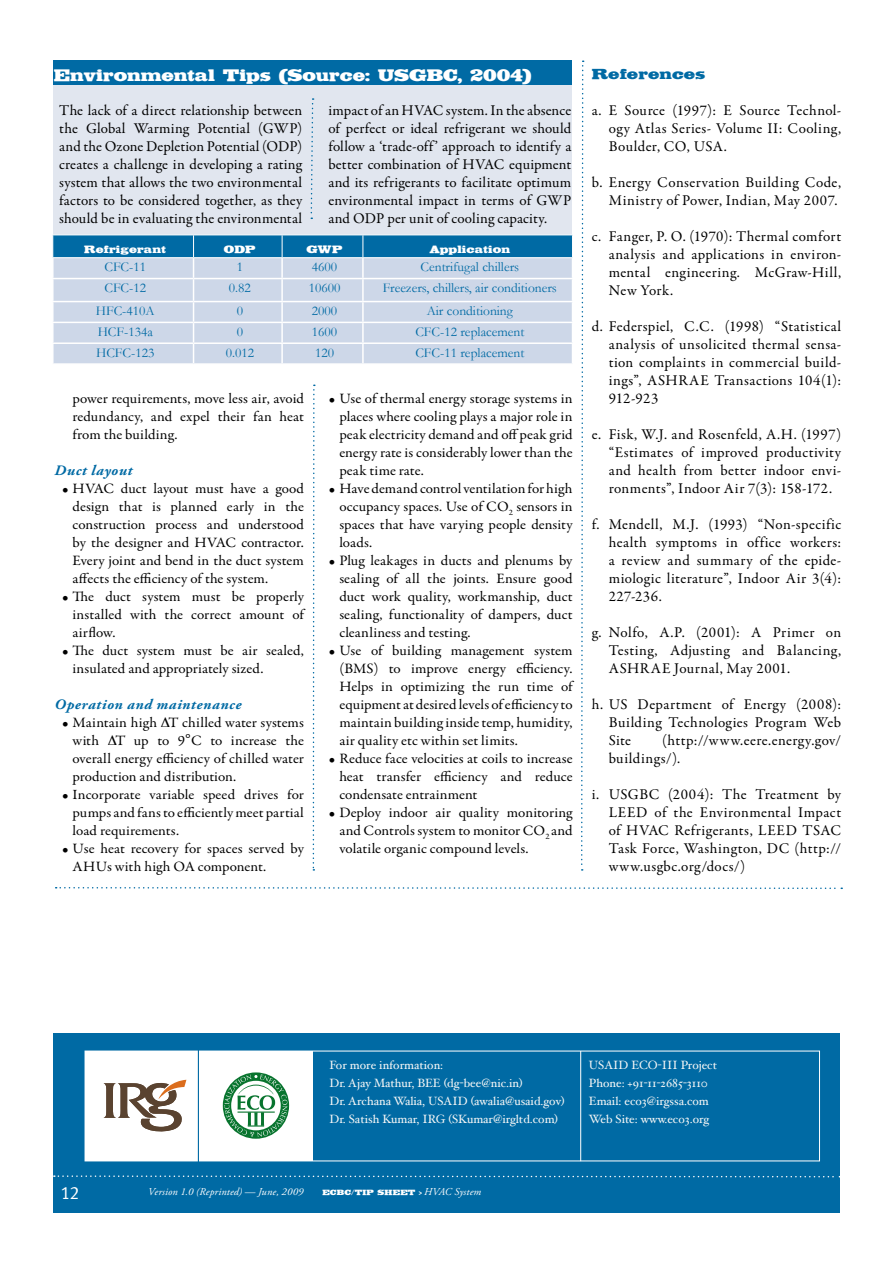
<style>
.page{position:relative;width:893px;height:1263px;background:#fff}
.page>*{position:absolute;margin:0;border:0;box-sizing:border-box;transform-origin:0 0}
.t1{font:18px "Meta Caps";color:#fff}
.t2{font:16.5px "Saloon";color:#fff}
.t3{font:15px/18px "Garamond Premr Pro";letter-spacing:.025em;color:#000;text-align:justify}
.t4{font:14.4px/18px "Garamond Premr Pro";color:#000;text-align:justify;scale:1.04 1}
.t5{font:italic 700 14.4px "Adobe Garamond Pro";letter-spacing:.045em;color:#006aa4;scale:1.04 1}
.t6{font:14.4px "Saloon";letter-spacing:.01em;color:#006aa4;scale:1.04 1}
.t7{font:14.1px/18px "Garamond Premr Pro";letter-spacing:.005em;color:#000;text-align:justify;scale:1.06 1}
.t8{font:13.5px "Garamond";color:#006aa4}
.t9{font:12px/18px "Hoefler Text";color:#f5f6f6}
.t10{font:italic 10.5px "Adobe Garamond Pro";letter-spacing:.02em;color:#fff}
.t11{font:10.5px "Saloon";letter-spacing:.01em;color:#fff}
.t12{font:7.5px "Saloon";letter-spacing:.03em;color:#fff}
.s1{font-size:17.25px}
.s2{color:#cdd7e8}
.s3{font-family:"Memphis";font-weight:800}
.s4{font-family:"Adobe Garamond Pro";font-style:italic;font-size:10.5px}
</style>
<div class="page">
<div style="left:53px;top:1033px;width:787px;height:180px;background:#006aa4"></div>
<hr style="left:580px;top:1051px;width:1px;height:110px;background:#fff">
<svg style="left:54px;top:1175px;width:786px;height:3px"></svg>
<div style="left:85px;top:1051px;width:228px;height:110px;background:#fff"></div>
<hr style="left:198px;top:1048px;width:1px;height:117px;background:#006aa4">
<svg style="left:223px;top:1072px;width:66px;height:67px"></svg>
<svg style="left:104px;top:1080px;width:82px;height:51px"></svg>
<div style="left:53px;top:62px;width:518px;height:297px;background:#e1e6ef"></div>
<svg style="left:52px;top:235px;width:521px;height:128px;background:#adc7dd"></svg>
<hr style="left:52px;top:257px;width:142px;height:1px;background:#fff">
<hr style="left:194px;top:257px;width:88px;height:1px;background:#fff">
<hr style="left:282px;top:257px;width:81px;height:1px;background:#fff">
<hr style="left:363px;top:257px;width:210px;height:1px;background:#fff">
<div style="left:54px;top:61px;width:518px;height:24px;background:#006aa4"></div>
<svg style="left:581px;top:61px;width:3px;height:810px"></svg>
<svg style="left:312px;top:385px;width:3px;height:486px"></svg>
<svg style="left:56px;top:887px;width:786px;height:2px"></svg>
<svg style="left:310px;top:98px;width:4px;height:121px"></svg>
<p class="t2" style="left:54px;top:65px;width:479px">Environmental Tips (Source: USGBC, 2004)</p>
<p class="t3" style="left:59px;top:101px;width:244px">The lack of a direct relationship between the Global Warming Potential (GWP) and the Ozone Depletion Potential (ODP) creates a challenge in developing a rating system that allows the two environmental factors to be considered together, as they should be in evaluating the environmental</p>
<p class="t3" style="left:328px;top:101px;width:244px">impact of an HVAC system. In the absence of perfect or ideal refrigerant we should follow a ‘trade-off’ approach to identify a better combination of HVAC equipment and its refrigerants to facilitate optimum environmental impact in terms of GWP and ODP per unit of cooling capacity.</p>
<p class="t11" style="left:84px;top:242px;width:83px">Refrigerant</p>
<p class="t11" style="left:224px;top:242px;width:33px">ODP</p>
<p class="t11" style="left:307px;top:242px;width:37px">GWP</p>
<p class="t11" style="left:429px;top:242px;width:82px">Application</p>
<p class="t8" style="left:104px;top:259px;width:43px">CFC-11</p>
<p class="t8" style="left:237px;top:259px;width:8px">1</p>
<p class="t8" style="left:312px;top:259px;width:27px">4600</p>
<p class="t8" style="left:421px;top:259px;width:100px">Centrifugal chillers</p>
<p class="t8" style="left:104px;top:280px;width:43px">CFC-12</p>
<p class="t8" style="left:229px;top:280px;width:23px">0.82</p>
<p class="t8" style="left:309px;top:280px;width:33px">10600</p>
<p class="t8" style="left:383px;top:280px;width:176px">Freezers, chillers, air conditioners</p>
<p class="t8" style="left:96px;top:303px;width:60px">HFC-410A</p>
<p class="t8" style="left:237px;top:303px;width:8px">0</p>
<p class="t8" style="left:312px;top:303px;width:27px">2000</p>
<p class="t8" style="left:427px;top:303px;width:88px">Air conditioning</p>
<p class="t8" style="left:98px;top:323px;width:57px">HCF-134a</p>
<p class="t8" style="left:237px;top:323px;width:8px">0</p>
<p class="t8" style="left:312px;top:323px;width:27px">1600</p>
<p class="t8" style="left:415px;top:323px;width:110px">CFC-12 replacement</p>
<p class="t8" style="left:96px;top:344px;width:60px">HCFC-123</p>
<p class="t8" style="left:226px;top:344px;width:30px">0.012</p>
<p class="t8" style="left:315px;top:344px;width:20px">120</p>
<p class="t8" style="left:415px;top:344px;width:110px">CFC-11 replacement</p>
<p class="t4" style="left:73px;top:389px;width:224px">power requirements, move less air, avoid redundancy, and expel their fan heat from the building.</p>
<p class="t5" style="left:55px;top:462px;width:76px">Duct layout</p>
<p class="t4" style="left:73px;top:479px;width:224px;text-indent:-10px">• HVAC duct layout must have a good design that is planned early in the construction process and understood by the designer and HVAC contractor.<br>Every joint and bend in the duct system affects the efficiency of the system.</p>
<p class="t4" style="left:73px;top:587px;width:224px;text-indent:-10px">• The duct system must be properly installed with the correct amount of airflow.</p>
<p class="t4" style="left:73px;top:641px;width:224px;text-indent:-10px">• The duct system must be air sealed, insulated and appropriately sized.</p>
<p class="t5" style="left:55px;top:696px;width:181px">Operation and maintenance</p>
<p class="t4" style="left:73px;top:713px;width:224px;text-indent:-11px">• Maintain high T chilled water systems with T up to 9<span class="s1">°</span>C to increase the overall energy efficiency of chilled water production and distribution.</p>
<p class="t7" style="left:73px;top:785px;width:220px;text-indent:-10px">• Incorporate variable speed drives for pumps and fans to efficiently meet partial load requirements.</p>
<p class="t4" style="left:73px;top:839px;width:224px;text-indent:-10px">• Use heat recovery for spaces served by<br>AHUs with high OA component.</p>
<p class="t4" style="left:339px;top:389px;width:226px;text-indent:-11px">• Use of thermal energy storage systems in places where cooling plays a major role in peak electricity demand and off peak grid energy rate is considerably lower than the peak time rate.</p>
<p class="t4" style="left:339px;top:479px;width:226px;text-indent:-10px">• Have demand control ventilation for high occupancy spaces. Use of CO<sub>2</sub> sensors in spaces that have varying people density loads.</p>
<p class="t4" style="left:339px;top:551px;width:226px;text-indent:-10px">• Plug leakages in ducts and plenums by sealing of all the joints. Ensure good duct work quality, workmanship, duct sealing, functionality of dampers, duct cleanliness and testing.</p>
<p class="t4" style="left:339px;top:641px;width:226px;text-indent:-10px">• Use of building management system (BMS) to improve energy efficiency.<br>Helps in optimizing the run time of equipment at desired levels of efficiency to maintain building inside temp, humidity, air quality etc within set limits.</p>
<p class="t4" style="left:339px;top:749px;width:226px;text-indent:-10px">• Reduce face velocities at coils to increase heat transfer efficiency and reduce condensate entrainment</p>
<p class="t4" style="left:339px;top:803px;width:226px;text-indent:-10px">• Deploy indoor air quality monitoring and Controls system to monitor CO<sub>2</sub> and volatile organic compound levels.</p>
<p class="t6" style="left:592px;top:64px;width:111px">References</p>
<p class="t3" style="left:609px;top:101px;width:234px;text-indent:-17px">a. E Source (1997): E Source Technol&shy;ogy Atlas Series- Volume II: Cooling, Boulder, CO, USA.</p>
<p class="t3" style="left:592px;top:173px;width:251px;text-align:right">b. Energy Conservation Building Code,<br>Ministry of Power, Indian, May 2007.</p>
<p class="t3" style="left:609px;top:227px;width:234px;text-indent:-17px">c. Fanger, P. O. (1970): Thermal comfort analysis and applications in environ&shy;mental engineering. McGraw-Hill, New York.</p>
<p class="t3" style="left:609px;top:317px;width:234px;text-indent:-17px">d. Federspiel, C.C. (1998) “Statistical analysis of unsolicited thermal sensa&shy;tion complaints in commercial build&shy;ings”, ASHRAE Transactions 104(1):<br>912-923</p>
<p class="t3" style="left:609px;top:425px;width:234px;text-indent:-17px">e. Fisk, W.J. and Rosenfeld, A.H. (1997) “Estimates of improved productivity and health from better indoor envi&shy;ronments”, Indoor Air 7(3): 158-172.</p>
<p class="t3" style="left:609px;top:515px;width:234px;text-indent:-17px">f. Mendell, M.J. (1993) “Non-specific health symptoms in office workers: a review and summary of the epide&shy;miologic literature”, Indoor Air 3(4):<br>227-236.</p>
<p class="t3" style="left:609px;top:623px;width:234px;text-indent:-17px">g. Nolfo, A.P. (2001): A Primer on Testing, Adjusting and Balancing, ASHRAE Journal, May 2001.</p>
<p class="t3" style="left:609px;top:695px;width:234px;text-indent:-17px">h. US Department of Energy (2008):<br>Building Technologies Program Web Site</p>
<p class="t3" style="left:609px;top:731px;width:234px;text-indent:54px">(http://www.eere.energy.gov/ buildings/).</p>
<p class="t3" style="left:609px;top:785px;width:234px;text-indent:-17px">i. USGBC (2004): The Treatment by LEED of the Environmental Impact of HVAC Refrigerants, LEED TSAC Task Force, Washington, DC (http:// www.usgbc.org/docs/)</p>
<p class="t9" style="left:329px;top:1055px;width:237px">For more information:<br>Dr. Ajay Mathur, BEE (dg-bee@nic.in)<br>Dr. Archana Walia, USAID (awalia@usaid.gov)<br>Dr. Satish Kumar, IRG (SKumar@irgltd.com)</p>
<p class="t9" style="left:589px;top:1055px;width:130px">USAID ECO-III Project<br>Phone: +91-11-2685-3110<br>Email: eco3@irgssa.com<br>Web Site: www.eco3.org</p>
<p class="t1" style="left:61px;top:1182px;width:20px">12</p>
<p class="t10" style="left:148px;top:1185px;width:157px">Version 1.0 (Reprinted) — June, 2009</p>
<p class="t12" style="left:322px;top:1187px;width:160px">ECBC<span class="s2">/</span>TIP SHEET <span class="s3">&gt;</span> <span class="s4">HVAC System</span></p>
</div>
